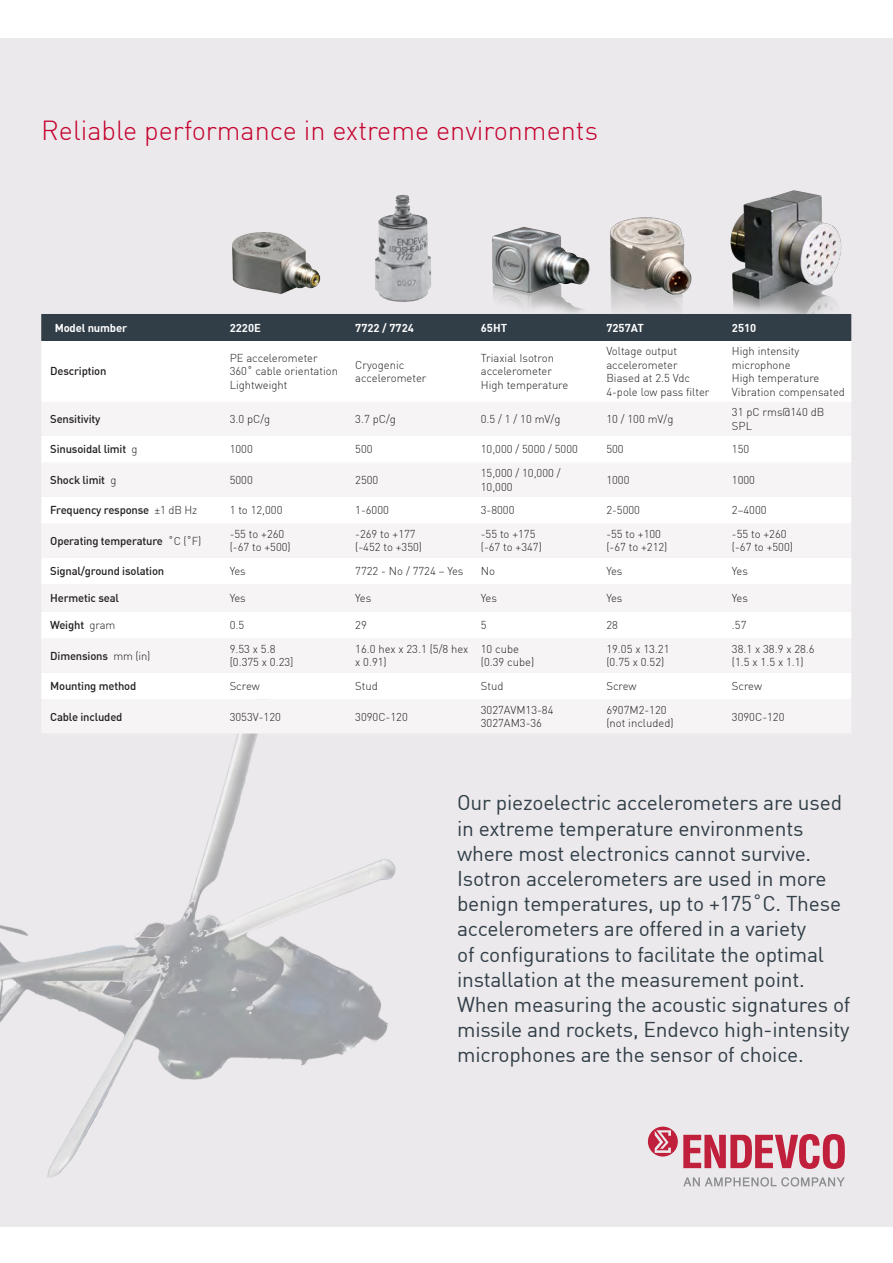
<style>
.page{position:relative;width:893px;height:1263px;background:#fff}
.page>*{position:absolute;margin:0;border:0;box-sizing:border-box;transform-origin:0 0}
.t1{font:300 27px "DIN";color:#c5002e}
.t2{font:21px/25.2px "DIN";letter-spacing:-.01em;color:#313e48}
.t3{font:300 11.25px/13.5px "DIN";color:#231f20}
.table_specs_left_sid{font:500 11.25px "DIN";letter-spacing:-.015em;color:#231f20}
.t4{font:700 11.25px "DIN";color:#fff}
.s1{font-weight:300}
</style>
<div class="page">
<div style="left:0;top:38px;width:893px;height:1188px;background:#ebe9eb"></div>
<img style="left:610px;top:217px;width:82px;height:93px">
<img style="left:492px;top:227px;width:98px;height:87px">
<img style="left:375px;top:194px;width:56px;height:108px">
<img style="left:730px;top:190px;width:112px;height:124px">
<img style="left:0;top:733px;width:396px;height:445px">
<img style="left:232px;top:232px;width:89px;height:62px">
<div style="left:41px;top:314px;width:810px;height:27px;background:#313e48"></div>
<div style="left:41px;top:341px;width:810px;height:61px;background:#fff"></div>
<svg style="left:41px;top:402px;width:810px;height:331px;fill:#f6f4f5"></svg>
<svg style="left:683px;top:1177px;width:162px;height:9px"></svg>
<svg style="left:648px;top:1126px;width:197px;height:43px"></svg>
<p class="t1" style="left:41px;top:114px;width:558px">Reliable performance in extreme environments</p>
<p class="t4" style="left:55px;top:320px;width:74px">Model number</p>
<p class="t4" style="left:230px;top:320px;width:33px">2220E</p>
<p class="t4" style="left:355px;top:320px;width:60px">7722 / 7724</p>
<p class="t4" style="left:481px;top:320px;width:28px">65HT</p>
<p class="t4" style="left:606px;top:320px;width:39px">7257AT</p>
<p class="t4" style="left:732px;top:320px;width:26px">2510</p>
<p class="table_specs_left_sid" style="left:50px;top:364px;width:58px">Description</p>
<p class="t3" style="left:606px;top:344px;width:73px">Voltage output accelerometer</p>
<p class="t3" style="left:606px;top:371px;width:85px">Biased at 2.5 Vdc</p>
<p class="t3" style="left:606px;top:385px;width:105px">4-pole low pass filter</p>
<p class="t3" style="left:732px;top:344px;width:69px">High intensity microphone</p>
<p class="t3" style="left:732px;top:371px;width:89px">High temperature</p>
<p class="t3" style="left:732px;top:385px;width:115px">Vibration compensated</p>
<p class="t3" style="left:230px;top:351px;width:89px">PE accelerometer</p>
<p class="t3" style="left:230px;top:365px;width:110px">360˚ cable orientation</p>
<p class="t3" style="left:230px;top:378px;width:59px">Lightweight</p>
<p class="t3" style="left:355px;top:358px;width:73px">Cryogenic accelerometer</p>
<p class="t3" style="left:481px;top:351px;width:75px">Triaxial Isotron accelerometer</p>
<p class="t3" style="left:481px;top:378px;width:89px">High temperature</p>
<p class="table_specs_left_sid" style="left:50px;top:412px;width:52px">Sensitivity</p>
<p class="t3" style="left:230px;top:412px;width:42px">3.0 pC/g</p>
<p class="t3" style="left:355px;top:412px;width:42px">3.7 pC/g</p>
<p class="t3" style="left:481px;top:412px;width:81px">0.5 / 1 / 10 mV/g</p>
<p class="t3" style="left:606px;top:412px;width:69px">10 / 100 mV/g</p>
<p class="t3" style="left:732px;top:405px;width:94px">31 pC rms@140 dB<br>SPL</p>
<p class="table_specs_left_sid" style="left:50px;top:442px;width:89px">Sinusoidal limit <span class="s1">g</span></p>
<p class="t3" style="left:230px;top:442px;width:25px">1000</p>
<p class="t3" style="left:355px;top:442px;width:19px">500</p>
<p class="t3" style="left:481px;top:442px;width:99px">10,000 / 5000 / 5000</p>
<p class="t3" style="left:606px;top:442px;width:19px">500</p>
<p class="t3" style="left:732px;top:442px;width:19px">150</p>
<p class="table_specs_left_sid" style="left:50px;top:472px;width:68px">Shock limit <span class="s1">g</span></p>
<p class="t3" style="left:230px;top:473px;width:25px">5000</p>
<p class="t3" style="left:355px;top:473px;width:25px">2500</p>
<p class="t3" style="left:481px;top:466px;width:81px">15,000 / 10,000 /<br>10,000</p>
<p class="t3" style="left:606px;top:473px;width:25px">1000</p>
<p class="t3" style="left:732px;top:473px;width:25px">1000</p>
<p class="table_specs_left_sid" style="left:50px;top:503px;width:149px">Frequency response <span class="s1">±1 dB Hz</span></p>
<p class="t3" style="left:230px;top:503px;width:54px">1 to 12,000</p>
<p class="t3" style="left:355px;top:503px;width:35px">1-6000</p>
<p class="t3" style="left:481px;top:503px;width:35px">3-8000</p>
<p class="t3" style="left:606px;top:503px;width:35px">2-5000</p>
<p class="t3" style="left:732px;top:503px;width:36px">2–4000</p>
<p class="table_specs_left_sid" style="left:50px;top:533px;width:153px">Operating temperature <span class="s1">˚C (˚F)</span></p>
<p class="t3" style="left:230px;top:527px;width:56px">-55 to +260</p>
<p class="t3" style="left:230px;top:540px;width:63px">(-67 to +500)</p>
<p class="t3" style="left:355px;top:527px;width:68px">-269 to +177 (-452 to +350)</p>
<p class="t3" style="left:481px;top:527px;width:56px">-55 to +175</p>
<p class="t3" style="left:606px;top:527px;width:56px">-55 to +100</p>
<p class="t3" style="left:606px;top:540px;width:63px">(-67 to +212)</p>
<p class="t3" style="left:732px;top:527px;width:56px">-55 to +260</p>
<p class="t3" style="left:732px;top:540px;width:63px">(-67 to +500)</p>
<p class="t3" style="left:481px;top:540px;width:63px">(-67 to +347)</p>
<p class="table_specs_left_sid" style="left:50px;top:564px;width:116px">Signal/ground isolation</p>
<p class="t3" style="left:230px;top:564px;width:18px">Yes</p>
<p class="t3" style="left:355px;top:564px;width:110px">7722 - No / 7724 – Yes</p>
<p class="t3" style="left:481px;top:564px;width:16px">No</p>
<p class="t3" style="left:606px;top:564px;width:18px">Yes</p>
<p class="t3" style="left:732px;top:564px;width:18px">Yes</p>
<p class="table_specs_left_sid" style="left:50px;top:591px;width:70px">Hermetic seal</p>
<p class="t3" style="left:230px;top:591px;width:18px">Yes</p>
<p class="t3" style="left:355px;top:591px;width:18px">Yes</p>
<p class="t3" style="left:481px;top:591px;width:18px">Yes</p>
<p class="t3" style="left:606px;top:591px;width:18px">Yes</p>
<p class="t3" style="left:732px;top:591px;width:18px">Yes</p>
<p class="table_specs_left_sid" style="left:50px;top:618px;width:67px">Weight <span class="s1">gram</span></p>
<p class="t3" style="left:230px;top:618px;width:16px">0.5</p>
<p class="t3" style="left:355px;top:618px;width:13px">29</p>
<p class="t3" style="left:481px;top:618px;width:7px">5</p>
<p class="t3" style="left:606px;top:618px;width:13px">28</p>
<p class="t3" style="left:732px;top:618px;width:16px">.57</p>
<p class="table_specs_left_sid" style="left:50px;top:648px;width:102px">Dimensions <span class="s1">mm (in)</span></p>
<p class="t3" style="left:355px;top:642px;width:114px">16.0 hex x 23.1 (5/8 hex x 0.91)</p>
<p class="t3" style="left:481px;top:642px;width:40px">10 cube</p>
<p class="t3" style="left:230px;top:642px;width:47px">9.53 x 5.8</p>
<p class="t3" style="left:230px;top:655px;width:65px">[0.375 x 0.23]</p>
<p class="t3" style="left:606px;top:642px;width:65px">19.05 x 13.21 (0.75 x 0.52)</p>
<p class="t3" style="left:732px;top:642px;width:84px">38.1 x 38.9 x 28.6</p>
<p class="t3" style="left:481px;top:655px;width:55px">(0.39 cube)</p>
<p class="t3" style="left:732px;top:655px;width:73px">(1.5 x 1.5 x 1.1)</p>
<p class="table_specs_left_sid" style="left:50px;top:679px;width:88px">Mounting method</p>
<p class="t3" style="left:230px;top:679px;width:32px">Screw</p>
<p class="t3" style="left:355px;top:679px;width:24px">Stud</p>
<p class="t3" style="left:481px;top:679px;width:24px">Stud</p>
<p class="t3" style="left:606px;top:679px;width:32px">Screw</p>
<p class="t3" style="left:732px;top:679px;width:32px">Screw</p>
<p class="table_specs_left_sid" style="left:50px;top:709px;width:74px">Cable included</p>
<p class="t3" style="left:230px;top:710px;width:53px">3053V-120</p>
<p class="t3" style="left:355px;top:710px;width:54px">3090C-120</p>
<p class="t3" style="left:481px;top:703px;width:74px">3027AVM13-84</p>
<p class="t3" style="left:481px;top:716px;width:63px">3027AM3-36</p>
<p class="t3" style="left:606px;top:703px;width:62px">6907M2-120</p>
<p class="t3" style="left:606px;top:716px;width:69px">(not included)</p>
<p class="t3" style="left:732px;top:710px;width:54px">3090C-120</p>
<p class="t2" style="left:457px;top:790px;width:395px">Our piezoelectric accelerometers are used in extreme temperature environments where most electronics cannot survive.<br>Isotron accelerometers are used in more benign temperatures, up to +175˚C. These accelerometers are offered in a variety<br>of configurations to facilitate the optimal installation at the measurement point.<br>When measuring the acoustic signatures of missile and rockets, Endevco high-intensity microphones are the sensor of choice.</p>
</div>
